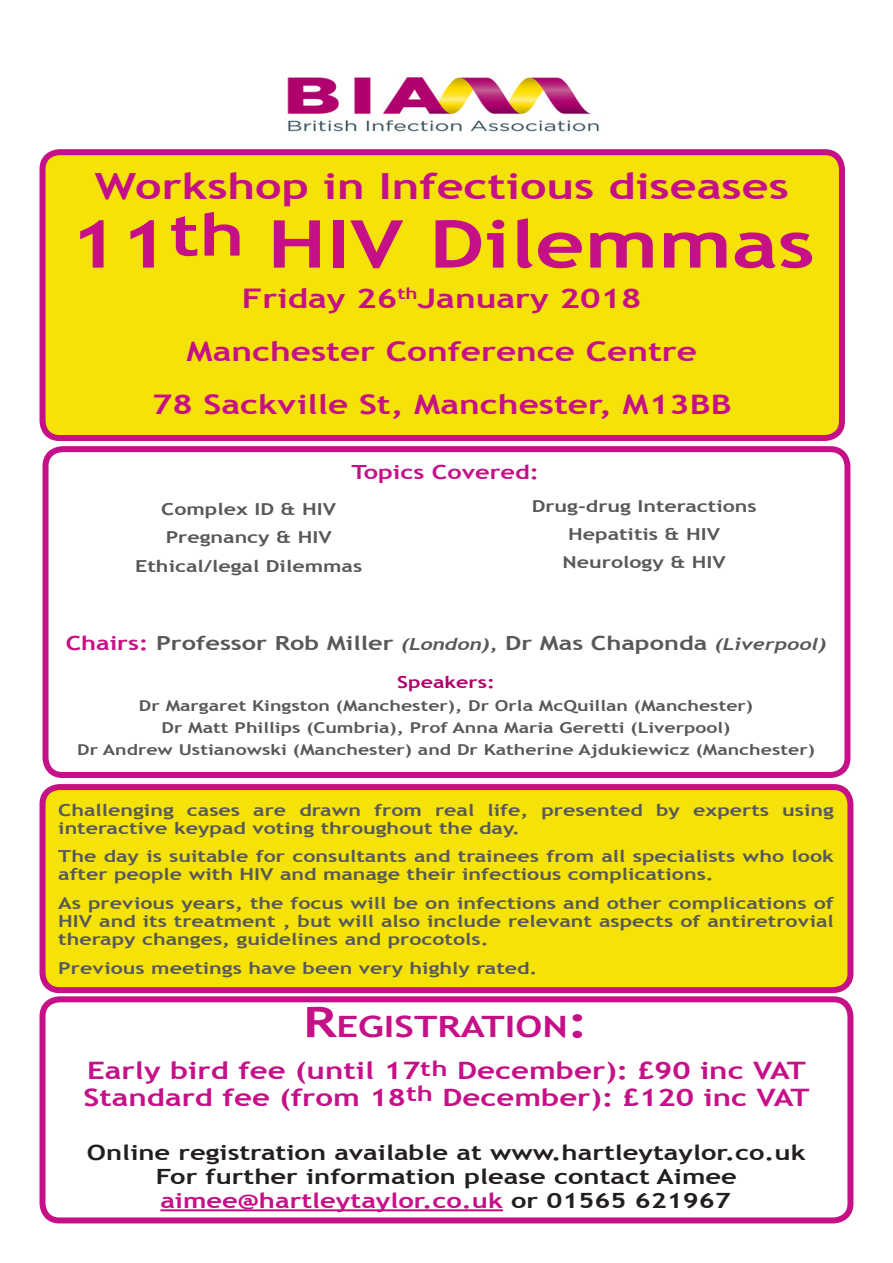
<style>
.page{position:relative;width:893px;height:1263px;background:#fff}
.page>*{position:absolute;margin:0;border:0;box-sizing:border-box;transform-origin:0 0}
.t1{font:700 66px "Trebuchet MS";color:#c51088;scale:1.3 1}
.t2{font:700 36px "Trebuchet MS";color:#c51088;scale:1.3 1}
.t3{font:700 29.4px "Trebuchet MS";color:#c51088;scale:1.3 1}
.t4{font:700 27px "Trebuchet MS";color:#c51088;scale:1.3 1}
.t5{font:700 24px "Trebuchet MS";color:#c51088;scale:1.3 1}
.t6{font:700 21px/24px "Trebuchet MS";color:#231f20;scale:1.3 1}
.t7{font:700 19.5px "Trebuchet MS";color:#57585a;scale:1.3 1}
.t8{font:700 19.5px "Trebuchet MS";color:#c51088;scale:1.3 1}
.t9{font:700 16.5px/18px "Trebuchet MS";color:#57585a;scale:1.3 1}
.t10{font:700 16.5px "Trebuchet MS";color:#af016e;scale:1.3 1}
.t11{font:700 15px "Trebuchet MS";color:#57585a;scale:1.3 1}
.s1{color:#c51088}
.s2{font-family:"Trebuchet";font-style:italic;font-size:16.5px}
.s3{font-size:16.5px}
.s4{font-size:42px}
.s5{font-size:21px}
</style>
<div class="page">
<div style="left:43px;top:152px;width:799px;height:286px;background:#f5e209;border-radius:17px"></div>
<div style="left:40px;top:149px;width:805px;height:292px;border:6px solid #c51088;border-radius:17px"></div>
<div style="left:43px;top:446px;width:807px;height:332px;border:6px solid #c51088;border-radius:17px"></div>
<hr style="left:160px;top:1209px;width:343px;height:2px;background:#c51088">
<div style="left:40px;top:996px;width:813px;height:227px;border:6px solid #c51088;border-radius:17px"></div>
<div style="left:43px;top:787px;width:807px;height:203px;background:#f5e209;border-radius:17px"></div>
<div style="left:40px;top:784px;width:813px;height:209px;border:6px solid #c51088;border-radius:17px"></div>
<img style="left:287px;top:77px;width:312px;height:55px">
<p class="t2" style="left:95px;top:163px;width:535px">Workshop in Infectious diseases</p>
<p class="t1" style="left:69px;top:203px;width:575px">11<sup>th</sup> HIV Dilemmas</p>
<p class="t4" style="left:242px;top:281px;width:309px">Friday 26<sup>th</sup>January 2018</p>
<p class="t4" style="left:187px;top:334px;width:394px">Manchester Conference Centre</p>
<p class="t4" style="left:152px;top:387px;width:447px">78 Sackville St, Manchester, M13BB</p>
<p class="t8" style="left:351px;top:460px;width:146px">Topics Covered:</p>
<p class="t9" style="left:161px;top:500px;width:136px">Complex ID &amp; HIV</p>
<p class="t9" style="left:166px;top:528px;width:129px">Pregnancy &amp; HIV</p>
<p class="t9" style="left:135px;top:557px;width:176px">Ethical/legal Dilemmas</p>
<p class="t9" style="left:532px;top:497px;width:175px">Drug-drug Interactions</p>
<p class="t9" style="left:568px;top:525px;width:118px">Hepatitis &amp; HIV</p>
<p class="t9" style="left:563px;top:554px;width:127px">Neurology &amp; HIV</p>
<p class="t7" style="left:66px;top:631px;width:587px"><span class="s1">Chairs:</span> Professor Rob Miller <span class="s2">(London)</span><span class="s3">,</span> Dr Mas Chaponda <span class="s2">(Liverpool)</span></p>
<p class="t10" style="left:397px;top:672px;width:77px">Speakers:</p>
<p class="t11" style="left:139px;top:696px;width:474px">Dr Margaret Kingston (Manchester), Dr Orla McQuillan (Manchester)</p>
<p class="t11" style="left:162px;top:718px;width:439px">Dr Matt Phillips (Cumbria), Prof Anna Maria Geretti (Liverpool)</p>
<p class="t11" style="left:77px;top:740px;width:569px">Dr Andrew Ustianowski (Manchester) and Dr Katherine Ajdukiewicz (Manchester)</p>
<p class="t9" style="left:58px;top:801px;width:598px">Challenging cases are drawn from real life, presented by experts using interactive keypad voting throughout the day.</p>
<p class="t9" style="left:58px;top:847px;width:598px">The day is suitable for consultants and trainees from all specialists who look after people with HIV and manage their infectious complications.</p>
<p class="t9" style="left:58px;top:894px;width:598px;text-align:justify">As previous years, the focus will be on infections and other complications of HIV and its treatment , but will also include relevant aspects of antiretrovial therapy changes, guidelines and procotols.</p>
<p class="t9" style="left:58px;top:959px;width:370px">Previous meetings have been very highly rated.</p>
<p class="t3" style="left:303px;top:1008px;width:220px"><span class="s4">R</span>EGISTRATION<span class="s4">:</span></p>
<p class="t5" style="left:87px;top:1055px;width:555px">Early bird fee (until 17<span class="s5">th</span> December): £90 inc VAT</p>
<p class="t5" style="left:84px;top:1082px;width:560px">Standard fee (from 18<sup>th</sup> December): £120 inc VAT</p>
<p class="t6" style="left:87px;top:1140px;width:554px">Online registration available at www.hartleytaylor.co.uk</p>
<p class="t6" style="left:156px;top:1164px;width:449px">For further information please contact Aimee <span class="s1">aimee@hartleytaylor.co.uk</span> or 01565 621967</p>
</div>
